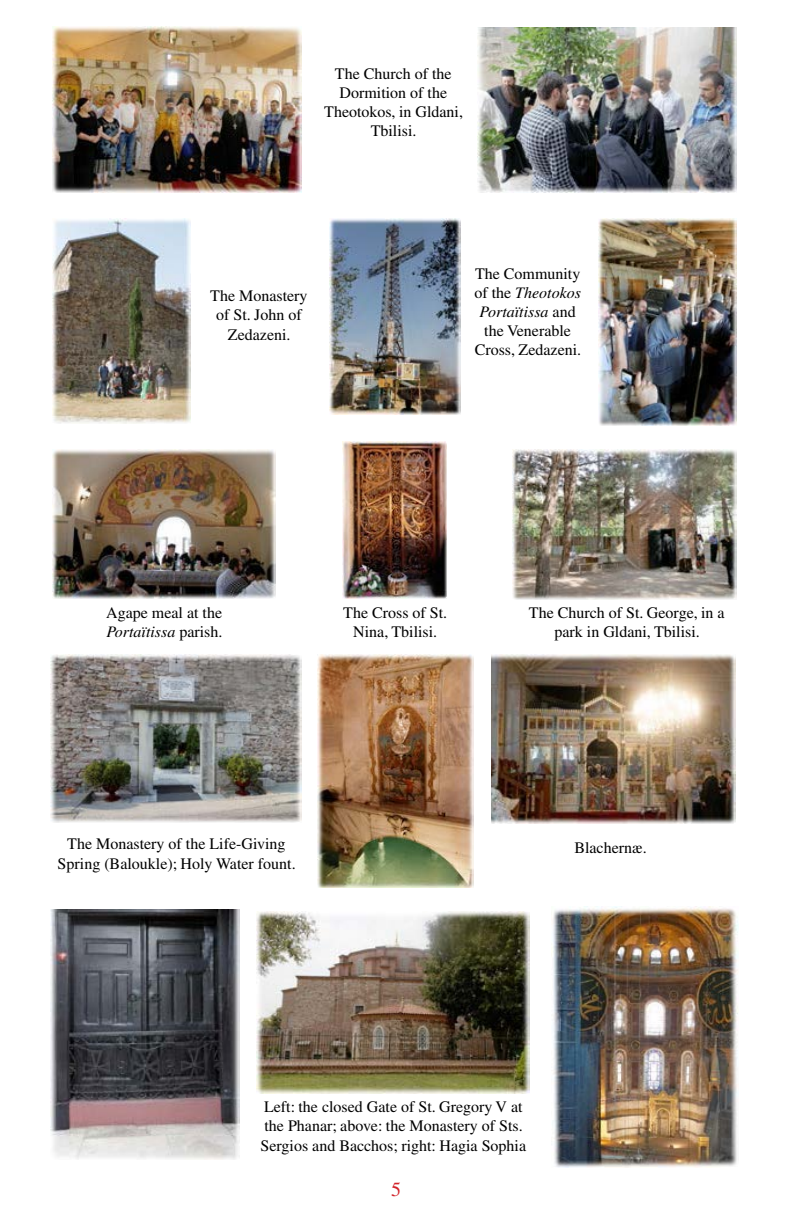
<style>
.page{position:relative;width:792px;height:1224px;background:#fff}
.page>*{position:absolute;margin:0;border:0;box-sizing:border-box;transform-origin:0 0}
.t1{font:20px "Times CTOS";color:#d2232a}
.t2{font:16px/19.2px "Times CTOS";color:#000;text-align:center}
.t3{font:italic 16px "Times CTOS";color:#000}
.s1{font-style:italic}
.s2{font-style:normal}
</style>
<div class="page">
<img style="left:53px;top:450px;width:222px;height:148px">
<img style="left:512px;top:450px;width:225px;height:150px">
<img style="left:343px;top:442px;width:103px;height:156px">
<img style="left:53px;top:218px;width:137px;height:205px">
<img style="left:330px;top:218px;width:130px;height:196px">
<img style="left:599px;top:218px;width:138px;height:208px">
<img style="left:53px;top:26px;width:249px;height:166px">
<img style="left:478px;top:27px;width:259px;height:165px">
<img style="left:317px;top:654px;width:157px;height:234px">
<img style="left:51px;top:654px;width:251px;height:168px">
<img style="left:492px;top:654px;width:244px;height:169px">
<img style="left:51px;top:909px;width:188px;height:251px">
<img style="left:551px;top:907px;width:188px;height:261px">
<img style="left:257px;top:912px;width:273px;height:182px">
<p class="t2" style="left:324px;top:63px;width:140px">The Church of the<br>Dormition of the<br>Theotokos, in Gldani,<br>Tbilisi.</p>
<p class="t2" style="left:210px;top:285px;width:99px">The Monastery of St. John of<br>Zedazeni.</p>
<p class="t2" style="left:474px;top:262px;width:108px">The Community of the <span class="s1">Theotokos<br>Portaïtissa</span> and the Venerable<br>Cross, Zedazeni.</p>
<p class="t2" style="left:106px;top:602px;width:117px">Agape meal at the</p>
<p class="t3" style="left:106px;top:619px;width:118px">Portaïtissa <span class="s2">parish.</span></p>
<p class="t2" style="left:343px;top:602px;width:105px">The Cross of St.<br>Nina, Tbilisi.</p>
<p class="t2" style="left:529px;top:602px;width:197px">The Church of St. George, in a park in Gldani, Tbilisi.</p>
<p class="t2" style="left:58px;top:833px;width:240px">The Monastery of the Life-Giving<br>Spring (Baloukle); Holy Water fount.</p>
<p class="t2" style="left:574px;top:836px;width:74px">Blachernæ.</p>
<p class="t2" style="left:261px;top:1096px;width:267px;text-align:left">Left: the closed Gate of St. Gregory V at the Phanar; above: the Monastery of Sts.<br>Sergios and Bacchos; right: Hagia Sophia</p>
<p class="t1" style="left:391px;top:1173px;width:11px">5</p>
</div>
